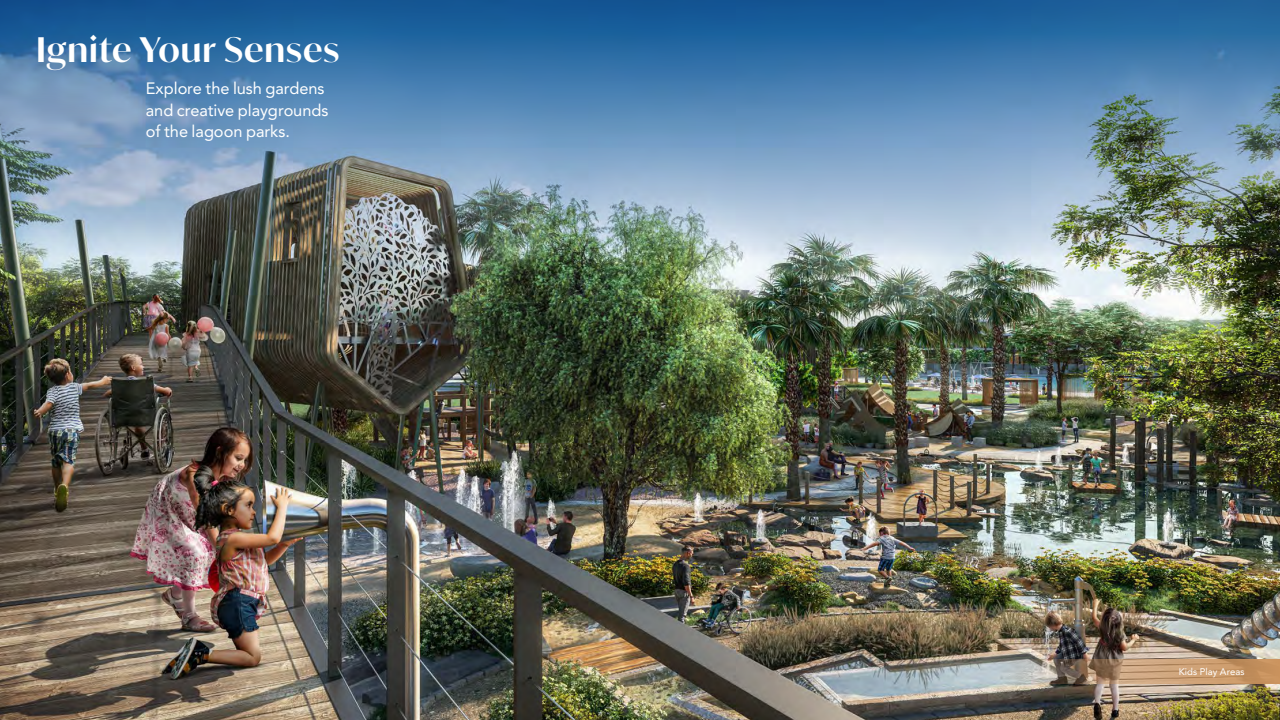
<style>
.page{position:relative;width:1280px;height:720px;background:#fff}
.page>*{position:absolute;margin:0;border:0;box-sizing:border-box;transform-origin:0 0}
.t1{font:600 34px "Ivy Mode";letter-spacing:.03em;color:#fff}
.t2{font:18px/21.6px "Bahij Janna";color:#fff}
.t3{font:10.5px "Bahij Janna";letter-spacing:.005em;color:#fff}
</style>
<div class="page">
<img style="left:0;top:258px;width:1280px;height:462px">
<svg style="left:993px;top:660px;width:287px;height:24px;background:#b5977a"></svg>
<img style="left:0;top:0;width:1280px;height:258px">
<h1 class="t1" style="left:36px;top:27px;width:305px">Ignite Your Senses</h1>
<p class="t2" style="left:146px;top:77px;width:184px">Explore the lush gardens and creative playgrounds of the lagoon parks.</p>
<p class="t3" style="left:1179px;top:666px;width:67px">Kids Play Areas</p>
</div>
